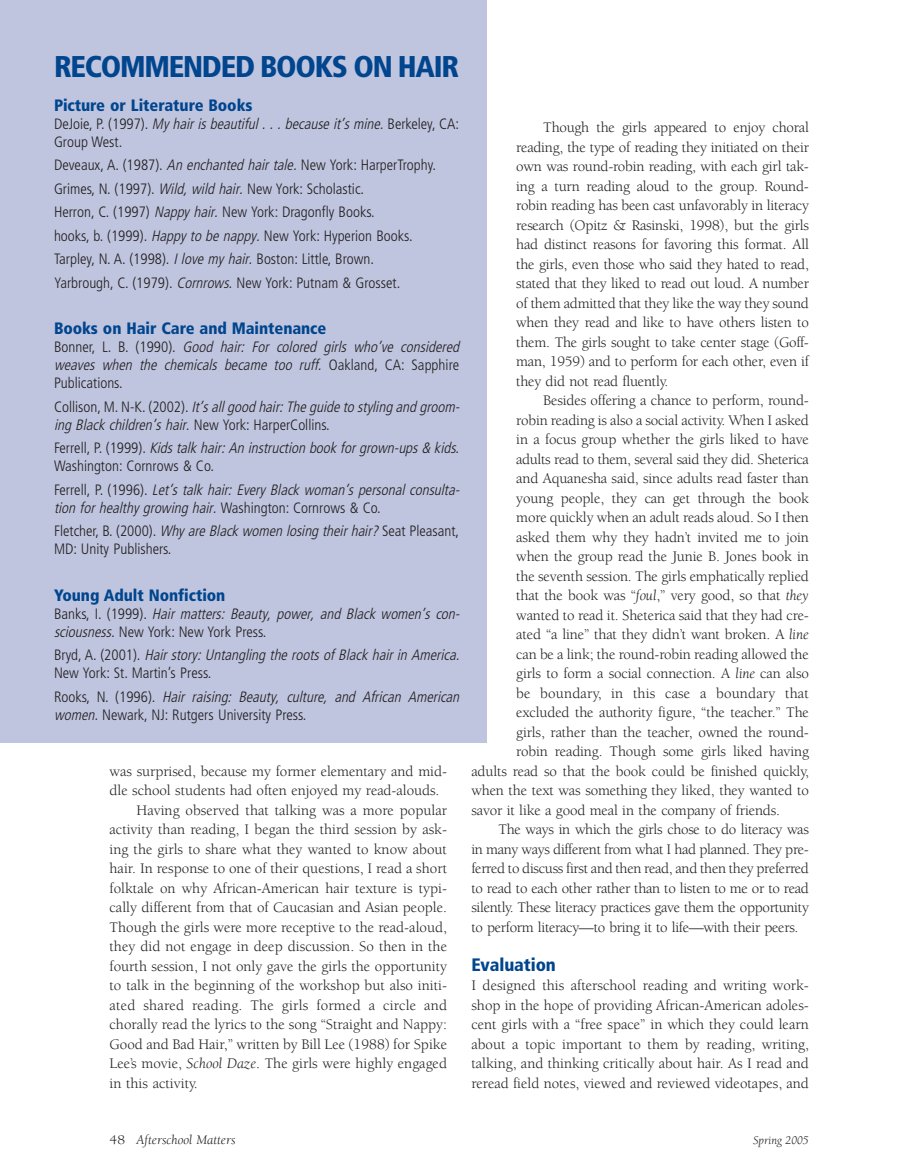
<style>
.page{position:relative;width:905px;height:1175px;background:#fff}
.page>*{position:absolute;margin:0;border:0;box-sizing:border-box;transform-origin:0 0}
.t1{font:900 condensed 30px "Frutiger";letter-spacing:-.04em;color:#00458d}
.t2{font:900 condensed 18px "Frutiger";letter-spacing:-.005em;color:#00458d}
.t3{font:900 condensed 16.5px "Frutiger";letter-spacing:-.005em;color:#00458d}
.t4{font:15px/19.5px "Berkeley";letter-spacing:-.01em;color:#231f20;text-align:justify}
.t5{font:italic 300 condensed 15px/18px "Frutiger";color:#231f20}
.t6{font:300 condensed 15px/23.4px "Frutiger";color:#231f20}
.t7{font:15px "Berkeley";letter-spacing:.015em;color:#231f20}
.t8{font:15px "Berkeley";letter-spacing:.01em;color:#231f20}
.t9{font:italic 13.5px "Berkeley";color:#231f20}
.t10{font:italic 12px "Berkeley";color:#231f20}
.s1{font-style:italic}
.s2{font-style:normal}
</style>
<div class="page">
<div style="left:0;top:0;width:486px;height:742px;background:#bfc5df"></div>
<h1 class="t1" style="left:54px;top:54px;width:407px">RECOMMENDED BOOKS ON HAIR</h1>
<p class="t3" style="left:54px;top:99px;width:200px">Picture or Literature Books</p>
<p class="t6" style="left:54px;top:116px;width:406px;line-height:18px">DeJoie, P. (1997). <span class="s1">My hair is beautiful . . . because it’s mine.</span>Berkeley, CA:<br>Group West.</p>
<p class="t6" style="left:54px;top:155px;width:383px">Deveaux, A. (1987). <span class="s1">An enchanted hair tale.</span>New York: HarperTrophy.<br>Grimes, N. (1997). <span class="s1">Wild, wild hair.</span>New York: Scholastic.<br>Herron, C. (1997) <span class="s1">Nappy hair.</span> New York: Dragonfly Books.<br>hooks, b. (1999). <span class="s1">Happy to be nappy.</span> New York: Hyperion Books.<br>Tarpley, N. A. (1998). <span class="s1">I love my hair.</span> Boston: Little, Brown.<br>Yarbrough, C. (1979). <span class="s1">Cornrows.</span> New York: Putnam &amp; Grosset.</p>
<p class="t3" style="left:54px;top:322px;width:274px">Books on Hair Care and Maintenance</p>
<p class="t5" style="left:54px;top:339px;width:410px"><span class="s2">B o n n e r, L . B . ( 1 9 9 0 ) .</span> Good hair: For colored girls who’ve considered weaves when the chemicals became too ruff. <span class="s2">O a k l a n d , C A : S a p p h i r e<br>Publications.</span></p>
<p class="t5" style="left:54px;top:399px;width:410px"><span class="s2">C o l l i s o n , M . N - K . ( 2 0 0 2 ) .</span> It’sallgood hair:The guide to styling and groom&shy;ing Black children’s hair. <span class="s2">New York: HarperCollins.</span></p>
<p class="t5" style="left:54px;top:440px;width:406px"><span class="s2">F e r r e l l , P. ( 1 9 9 9 ) .</span> Kidstalk hair:An instruction book forgrown-ups&amp; kids<span class="s2">.<br>Washington: Cornrows &amp; Co.</span></p>
<p class="t5" style="left:54px;top:481px;width:410px"><span class="s2">F e r r e l l , P. ( 1 9 9 6 ) .</span> Let’s talk hair: Every Black woman’s personal consulta&shy;tion for healthy growing hair. <span class="s2">Washington: Cornrows &amp; Co.</span></p>
<p class="t6" style="left:54px;top:523px;width:406px;line-height:18px">Fletcher, B. (2000). <span class="s1">Why are Black women losing theirhair?</span>Seat Pleasant,<br>MD: Unity Publishers.</p>
<p class="t3" style="left:54px;top:588px;width:173px">Young Adult Nonfiction</p>
<p class="t5" style="left:54px;top:606px;width:410px"><span class="s2">B a n k s , I . ( 1 9 9 9 ) .</span> Hair matters: Beauty, power, and Black women’s con&shy;sciousness. <span class="s2">New York: New York Press.</span></p>
<p class="t5" style="left:54px;top:647px;width:410px"><span class="s2">B r y d , A . ( 2 0 0 1 ) .</span> Hair story: Untangling the roots of Black hair in America.<br><span class="s2">New York: St. Martin’s Press.</span></p>
<p class="t5" style="left:54px;top:688px;width:410px"><span class="s2">R o o k s , N . ( 1 9 9 6 ) .</span> Hair raising: Beauty, culture, and African American women. <span class="s2">Newark, NJ: Rutgers University Press.</span></p>
<p class="t4" style="left:110px;top:762px;width:339px">was surprised, because my former elementary and mid-</p>
<p class="t4" style="left:110px;top:782px;width:331px">dle school students had often enjoyed my read-alouds.</p>
<p class="t4" style="left:136px;top:801px;width:312px">Having observed that talking was a more popular</p>
<p class="t4" style="left:110px;top:821px;width:339px">activity than reading, I began the third session by ask-</p>
<p class="t4" style="left:110px;top:840px;width:339px">ing the girls to share what they wanted to know about</p>
<p class="t4" style="left:110px;top:860px;width:339px">hair. In response to one of their questions, I read a short</p>
<p class="t4" style="left:110px;top:879px;width:339px">folktale on why African-American hair texture is typi-</p>
<p class="t4" style="left:110px;top:899px;width:339px">cally different from that of Caucasian and Asian people.</p>
<p class="t4" style="left:110px;top:918px;width:339px">Though the girls were more receptive to the read-aloud,</p>
<p class="t4" style="left:110px;top:938px;width:339px">they did not engage in deep discussion. So then in the</p>
<p class="t4" style="left:110px;top:957px;width:339px">fourth session, I not only gave the girls the opportunity</p>
<p class="t4" style="left:110px;top:977px;width:339px">to talk in the beginning of the workshop but also initi-</p>
<p class="t7" style="left:110px;top:999px;width:339px">ated shared reading. The girls formed a circle and</p>
<p class="t4" style="left:110px;top:1016px;width:339px">chorally read the lyrics to the song “Straight and Nappy:</p>
<p class="t4" style="left:110px;top:1035px;width:339px">Good and Bad Hair,” written by Bill Lee (1988) for Spike</p>
<p class="t4" style="left:110px;top:1055px;width:339px">Lee’s movie, <span class="s1">School Daze</span>. The girls were highly engaged</p>
<p class="t4" style="left:110px;top:1074px;width:90px">in this activity.</p>
<p class="t4" style="left:516px;top:119px;width:294px;text-indent:27px">Though the girls appeared to enjoy choral reading, the type of reading they initiated on their own was round-robin reading, with each girl tak&shy;ing a turn reading aloud to the group. Round&shy;robin reading has been cast unfavorably in literacy research (Opitz &amp; Rasinski, 1998), but the girls had distinct reasons for favoring this format. All the girls, even those who said they hated to read, stated that they liked to read out loud. A number of them admitted that they like the way they sound when they read and like to have others listen to them. The girls sought to take center stage (Goff&shy;man, 1959) and to perform for each other, even if they did not read fluently.</p>
<p class="t4" style="left:543px;top:392px;width:267px">Besides offering a chance to perform, round-</p>
<p class="t4" style="left:516px;top:411px;width:294px">robin reading is also a social activity. When I asked</p>
<p class="t4" style="left:516px;top:431px;width:294px">in a focus group whether the girls liked to have</p>
<p class="t4" style="left:516px;top:450px;width:294px">adults read to them, several said they did. Sheterica</p>
<p class="t4" style="left:516px;top:470px;width:294px">and Aquanesha said, since adults read faster than</p>
<p class="t4" style="left:516px;top:489px;width:294px">young people, they can get through the book</p>
<p class="t4" style="left:516px;top:509px;width:294px">more quickly when an adult reads aloud. So I then</p>
<p class="t4" style="left:516px;top:528px;width:294px">asked them why they hadn’t invited me to join</p>
<p class="t4" style="left:516px;top:548px;width:294px">when the group read the Junie B. Jones book in</p>
<p class="t4" style="left:516px;top:567px;width:294px">the seventh session. The girls emphatically replied</p>
<p class="t4" style="left:516px;top:587px;width:294px">that the book was “<span class="s1">foul</span>,” very good, so that <span class="s1">they</span></p>
<p class="t4" style="left:516px;top:606px;width:294px">wanted to read it. Sheterica said that they had cre-</p>
<p class="t4" style="left:516px;top:626px;width:294px">ated “a line” that they didn’t want broken. A <span class="s1">line</span></p>
<p class="t4" style="left:516px;top:645px;width:294px">can be a link; the round-robin reading allowed the</p>
<p class="t4" style="left:516px;top:665px;width:294px">girls to form a social connection. A <span class="s1">line</span> can also</p>
<p class="t8" style="left:516px;top:687px;width:294px">be boundary, in this case a boundary that</p>
<p class="t4" style="left:516px;top:704px;width:294px">excluded the authority figure, “the teacher.” The</p>
<p class="t4" style="left:516px;top:723px;width:294px">girls, rather than the teacher, owned the round-</p>
<p class="t4" style="left:516px;top:743px;width:294px">robin reading. Though some girls liked having</p>
<p class="t4" style="left:471px;top:762px;width:339px">adults read so that the book could be finished quickly,</p>
<p class="t4" style="left:471px;top:782px;width:339px">when the text was something they liked, they wanted to</p>
<p class="t4" style="left:471px;top:801px;width:310px">savor it like a good meal in the company of friends.</p>
<p class="t4" style="left:498px;top:821px;width:312px">The ways in which the girls chose to do literacy was</p>
<p class="t4" style="left:471px;top:840px;width:339px">in many ways different from what I had planned. They pre-</p>
<p class="t4" style="left:471px;top:860px;width:339px">ferred to discuss first and then read, and then they preferred</p>
<p class="t4" style="left:471px;top:879px;width:339px">to read to each other rather than to listen to me or to read</p>
<p class="t4" style="left:471px;top:899px;width:339px">silently. These literacy practices gave them the opportunity</p>
<p class="t4" style="left:471px;top:918px;width:328px">to perform literacy—to bring it to life—with their peers.</p>
<p class="t2" style="left:471px;top:957px;width:86px">Evaluation</p>
<p class="t4" style="left:471px;top:977px;width:339px">I designed this afterschool reading and writing work&shy;shop in the hope of providing African-American adoles&shy;cent girls with a “free space” in which they could learn about a topic important to them by reading, writing, talking, and thinking critically about hair. As I read and reread field notes, viewed and reviewed videotapes, and</p>
<p class="t9" style="left:110px;top:1134px;width:128px"><span class="s2">48</span> Afterschool Matters</p>
<p class="t10" style="left:753px;top:1135px;width:57px">Spring 2005</p>
</div>
